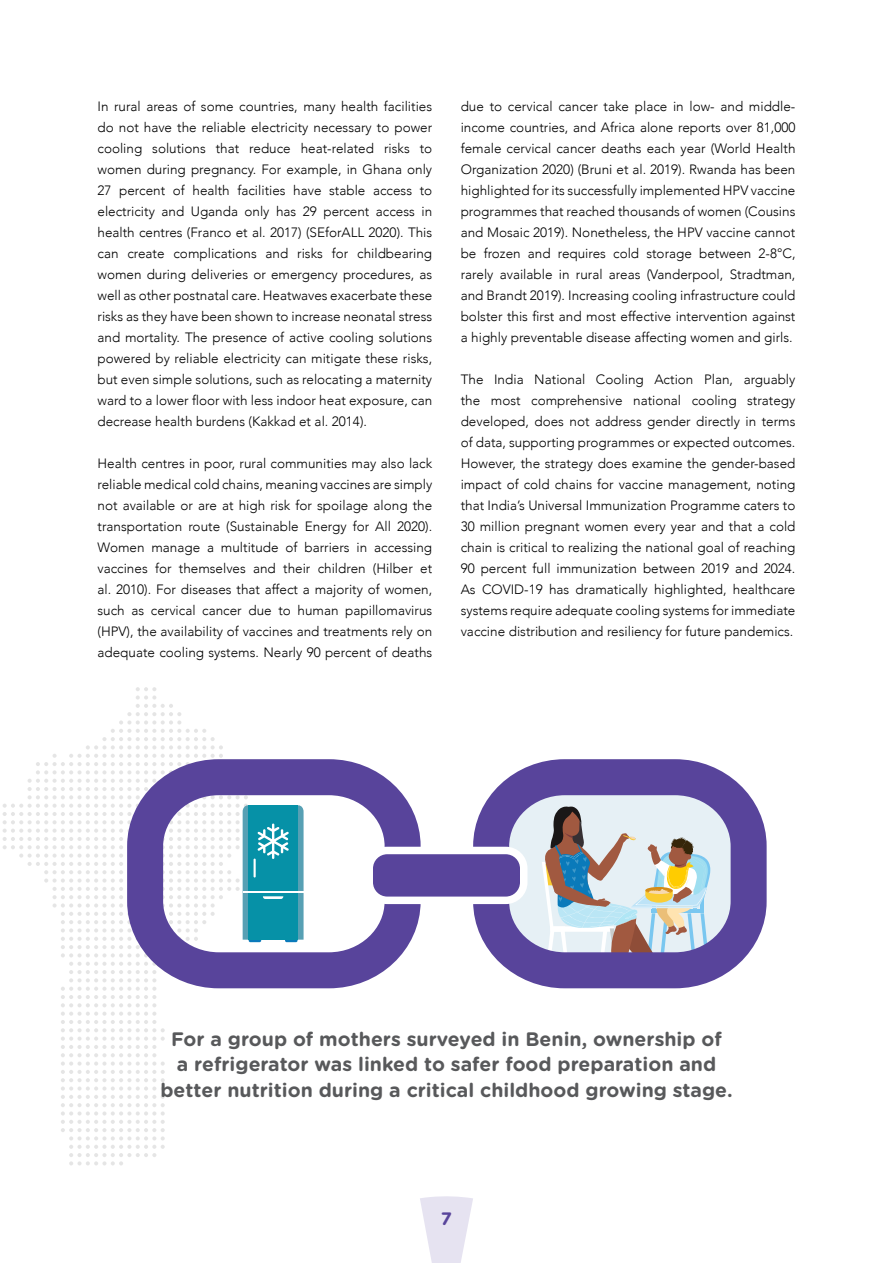
<style>
.page{position:relative;width:893px;height:1263px;background:#fff}
.page>*{position:absolute;margin:0;border:0;box-sizing:border-box;transform-origin:0 0}
.t1{font:700 19.5px/25.5px "Gotham Rounded";color:#58595b;text-align:center}
.t2{font:700 18px "Gotham Rounded";color:#58449b}
.t3{font:300 13.5px/21px "Avenir";color:#000;text-align:justify}
</style>
<div class="page">
<svg style="left:420px;top:1196px;width:53px;height:67px"></svg>
<svg style="left:510px;top:796px;width:220px;height:155px;background:#c5c9e0"></svg>
<svg style="left:542px;top:806px;width:168px;height:145px;background:#c2c6c4"></svg>
<svg style="left:3px;top:687px;width:301px;height:478px"></svg>
<div style="left:127px;top:759px;width:294px;height:229px;border:36px solid #58449b;border-radius:71px"></div>
<div style="left:473px;top:759px;width:294px;height:229px;border:36px solid #58449b;border-radius:71px"></div>
<div style="left:369px;top:850px;width:155px;height:50px;background:#58449b;border-radius:18px"></div>
<div style="left:365px;top:847px;width:162px;height:57px;border:8px solid #fff;border-radius:18px"></div>
<p class="t3" style="left:98px;top:96px;width:336px">In rural areas of some countries, many health facilities do not have the reliable electricity necessary to power cooling solutions that reduce heat-related risks to women during pregnancy. For example, in Ghana only 27 percent of health facilities have stable access to electricity and Uganda only has 29 percent access in health centres (Franco et al. 2017) (SEforALL 2020). This can create complications and risks for childbearing women during deliveries or emergency procedures, as well as other postnatal care. Heatwaves exacerbate these risks as they have been shown to increase neonatal stress and mortality. The presence of active cooling solutions powered by reliable electricity can mitigate these risks, but even simple solutions, such as relocating a maternity ward to a lower floor with less indoor heat exposure, can decrease health burdens (Kakkad et al. 2014).</p>
<p class="t3" style="left:98px;top:453px;width:336px">Health centres in poor, rural communities may also lack reliable medical cold chains, meaning vaccines are simply not available or are at high risk for spoilage along the transportation route (Sustainable Energy for All 2020).<br>Women manage a multitude of barriers in accessing vaccines for themselves and their children (Hilber et al. 2010). For diseases that affect a majority of women, such as cervical cancer due to human papillomavirus (HPV), the availability of vaccines and treatments rely on adequate cooling systems. Nearly 90 percent of deaths</p>
<p class="t3" style="left:461px;top:96px;width:336px">due to cervical cancer take place in low- and middle&shy;income countries, and Africa alone reports over 81,000 female cervical cancer deaths each year (World Health Organization 2020) (Bruni et al. 2019). Rwanda has been highlighted for its successfully implemented HPV vaccine programmes that reached thousands of women (Cousins and Mosaic 2019). Nonetheless, the HPV vaccine cannot be frozen and requires cold storage between 2-8°C, rarely available in rural areas (Vanderpool, Stradtman, and Brandt 2019). Increasing cooling infrastructure could bolster this first and most effective intervention against a highly preventable disease affecting women and girls.</p>
<p class="t3" style="left:461px;top:369px;width:336px">The India National Cooling Action Plan, arguably the most comprehensive national cooling strategy developed, does not address gender directly in terms of data, supporting programmes or expected outcomes.<br>However, the strategy does examine the gender-based impact of cold chains for vaccine management, noting that India’s Universal Immunization Programme caters to 30 million pregnant women every year and that a cold chain is critical to realizing the national goal of reaching 90 percent full immunization between 2019 and 2024.<br>As COVID-19 has dramatically highlighted, healthcare systems require adequate cooling systems for immediate vaccine distribution and resiliency for future pandemics.</p>
<h1 class="t1" style="left:160px;top:1025px;width:574px">For a group of mothers surveyed in Benin, ownership of<br>a refrigerator was linked to safer food preparation and better nutrition during a critical childhood growing stage.</h1>
<h2 class="t2" style="left:441px;top:1205px;width:13px">7</h2>
</div>
